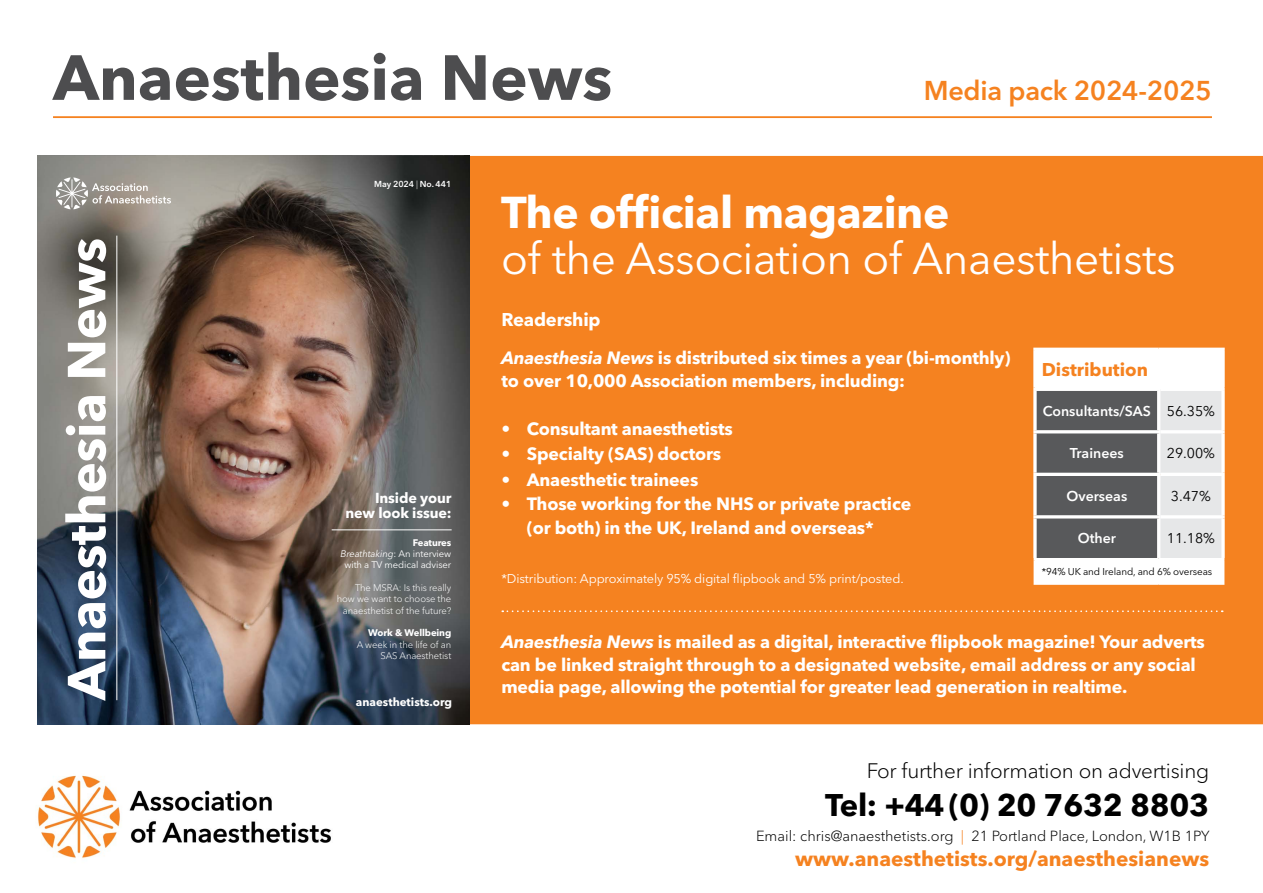
<style>
.page{position:relative;width:1263px;height:893px;background:#fff}
.page>*{position:absolute;margin:0;border:0;box-sizing:border-box;transform-origin:0 0}
.t1{font:700 63px "Avenir Next LT Pro";color:#4d4d4f}
.t2{font:700 52.95px "Avenir Next LT Pro";letter-spacing:-.01em;color:#fff}
.t3{font:44.25px "Avenir Next LT Pro";letter-spacing:-.01em;color:#fff}
.t4{font:700 44.25px "Avenir Next LT Pro";letter-spacing:-.01em;color:#fff}
.t5{font:700 31.05px "Avenir Next LT Pro";letter-spacing:-.01em;color:#000}
.t6{font:600 27px "Avenir Next LT Pro";letter-spacing:-.01em;color:#f58220}
.t7{font:700 20.85px "Avenir Next LT Pro";color:#f58220}
.t8{font:300 20.85px "Avenir Next LT Pro";letter-spacing:-.01em;color:#000}
.t9{font:700 18.3px "Avenir Next LT Pro";color:#f58220}
.t10{font:700 18.3px "Avenir Next LT Pro";letter-spacing:-.01em;color:#fff}
.t11{font:700 17.7px/22.5px "Avenir Next LT Pro";letter-spacing:-.01em;color:#fff}
.t12{font:300 14.55px "Avenir Next LT Pro";color:#000}
.t13{font:700 14.4px/15.1px "Avenir Next LT Pro";letter-spacing:-.01em;color:#fff;text-align:right}
.t14{font:600 14.1px "Avenir Next LT Pro";color:#fff}
.t15{font:14.1px "Avenir Next LT Pro";color:#000}
.t16{font:12.75px "Avenir Next LT Pro";letter-spacing:-.01em;color:#fff}
.t17{font:700 11.55px "Avenir Next LT Pro";color:#fff}
.t18{font:9.9px "Avenir Next LT Pro";letter-spacing:-.01em;color:#000}
.t19{font:300 9.45px/11.4px "Avenir Next LT Pro";letter-spacing:-.01em;color:#fff;text-align:right}
.t20{font:9.45px/11.1px "Avenir Next LT Pro";letter-spacing:-.01em;color:#fff;text-align:right}
.t21{font:700 9.45px "Avenir Next LT Pro";letter-spacing:-.01em;color:#fff}
.t22{font:600 8.7px "Avenir Next LT Pro";letter-spacing:-.01em;color:#fff}
.s1{font-weight:300}
.s2{font-weight:700}
.s3{font-style:italic}
.s4{font-weight:400;color:#000}
.s5{color:#f58220}
</style>
<div class="page">
<img style="left:37px;top:775px;width:294px;height:84px">
<hr style="left:53px;top:116px;width:1159px;height:2px;background:#f58220">
<div style="left:465px;top:157px;width:797px;height:566px;background:#f58220"></div>
<img style="left:38px;top:156px;width:432px;height:568px">
<svg style="left:56px;top:177px;width:115px;height:32px;background:#ada7a0"></svg>
<hr style="left:116px;top:236px;width:1px;height:464px;background:#fff">
<hr style="left:332px;top:530px;width:120px;height:1px;background:#fff">
<svg style="left:468px;top:156px;width:9px;height:4px"></svg>
<svg style="left:468px;top:722px;width:9px;height:3px"></svg>
<div style="left:1035px;top:349px;width:188px;height:40px;background:#fff"></div>
<svg style="left:1037px;top:391px;width:184px;height:167px;background:#88898b"></svg>
<div style="left:1035px;top:559px;width:188px;height:24px;background:#fff"></div>
<hr style="left:1033px;top:558px;width:126px;height:3px;background:#fff">
<hr style="left:1033px;top:561px;width:3px;height:21px;background:#fff">
<hr style="left:1159px;top:558px;width:65px;height:3px;background:#fff">
<hr style="left:1222px;top:561px;width:2px;height:21px;background:#fff">
<hr style="left:1033px;top:582px;width:126px;height:3px;background:#fff">
<hr style="left:1159px;top:582px;width:65px;height:3px;background:#fff">
<svg style="left:1223px;top:351px;width:2px;height:37px"></svg>
<svg style="left:1221px;top:518px;width:4px;height:40px"></svg>
<svg style="left:1033px;top:476px;width:4px;height:39px"></svg>
<hr style="left:1033px;top:515px;width:127px;height:3px;background:#fff">
<svg style="left:1033px;top:518px;width:4px;height:40px"></svg>
<hr style="left:1157px;top:518px;width:3px;height:40px;background:#fff">
<hr style="left:1157px;top:476px;width:3px;height:39px;background:#fff">
<svg style="left:1221px;top:476px;width:4px;height:39px"></svg>
<hr style="left:1160px;top:515px;width:65px;height:3px;background:#fff">
<hr style="left:1160px;top:388px;width:65px;height:3px;background:#fff">
<svg style="left:1221px;top:391px;width:4px;height:39px"></svg>
<hr style="left:1160px;top:430px;width:65px;height:3px;background:#fff">
<svg style="left:1221px;top:433px;width:4px;height:40px"></svg>
<hr style="left:1160px;top:473px;width:65px;height:3px;background:#fff">
<svg style="left:1033px;top:433px;width:4px;height:40px"></svg>
<hr style="left:1157px;top:433px;width:3px;height:40px;background:#fff">
<hr style="left:1033px;top:473px;width:127px;height:3px;background:#fff">
<svg style="left:1033px;top:391px;width:4px;height:39px"></svg>
<hr style="left:1157px;top:391px;width:3px;height:39px;background:#fff">
<hr style="left:1033px;top:430px;width:127px;height:3px;background:#fff">
<hr style="left:1033px;top:388px;width:127px;height:3px;background:#fff">
<hr style="left:1033px;top:348px;width:126px;height:3px;background:#fff">
<svg style="left:1033px;top:351px;width:2px;height:37px"></svg>
<hr style="left:1159px;top:348px;width:66px;height:3px;background:#fff">
<svg style="left:502px;top:610px;width:721px;height:2px"></svg>
<h1 class="t1" style="left:53px;top:39px;width:561px">Anaesthesia News</h1>
<p class="t22" style="left:374px;top:179px;width:78px">May 2024 <span class="s1">|</span> No. 441</p>
<h3 class="t6" style="left:924px;top:74px;width:290px">Media pack 2024-2025</h3>
<h2 class="t2" style="left:54px;top:700px;width:464px;rotate:-90deg">Anaesthesia News</h2>
<p class="t13" style="left:345px;top:490px;width:108px">Inside your new look issue:</p>
<p class="t20" style="left:341px;top:537px;width:112px"><span class="s2">Features<br></span><span class="s3">Breathtaking</span>: An interview with a TV medical adviser</p>
<p class="t19" style="left:337px;top:582px;width:116px">The MSRA: Is this really how we want to choose the anaesthetist of the future?</p>
<p class="t21" style="left:368px;top:627px;width:85px">Work &amp; Wellbeing</p>
<p class="t19" style="left:357px;top:639px;width:96px">A week in the life of an<br>SAS Anaesthetist</p>
<p class="t17" style="left:356px;top:695px;width:98px">anaesthetists.org</p>
<h3 class="t4" style="left:501px;top:185px;width:450px">The official magazine</h3>
<h3 class="t3" style="left:501px;top:232px;width:676px">of the Association of Anaesthetists</h3>
<p class="t10" style="left:501px;top:309px;width:101px">Readership</p>
<p class="t11" style="left:501px;top:347px;width:511px"><span class="s3">Anaesthesia News</span> is distributed six times a year (bi-monthly) to over 10,000 Association members, including:</p>
<p class="t11" style="left:501px;top:417px;width:233px">• Consultant anaesthetists</p>
<p class="t11" style="left:501px;top:443px;width:221px">• Specialty (SAS) doctors</p>
<p class="t11" style="left:501px;top:468px;width:198px">• Anaesthetic trainees</p>
<p class="t11" style="left:527px;top:492px;width:386px;line-height:24px;text-indent:-25px">• Those working for the NHS or private practice (or both) in the UK, Ireland and overseas*</p>
<p class="t16" style="left:501px;top:571px;width:404px">*Distribution: Approximately 95% digital flipbook and 5% print/posted.</p>
<p class="t9" style="left:1042px;top:359px;width:108px">Distribution</p>
<p class="t14" style="left:1043px;top:402px;width:174px">Consultants/SAS <span class="s4">56.35%</span></p>
<p class="t14" style="left:1070px;top:445px;width:55px">Trainees</p>
<p class="t15" style="left:1167px;top:445px;width:50px">29.00%</p>
<p class="t14" style="left:1066px;top:487px;width:62px">Overseas</p>
<p class="t15" style="left:1171px;top:488px;width:41px">3.47%</p>
<p class="t14" style="left:1078px;top:530px;width:40px">Other</p>
<p class="t15" style="left:1167px;top:530px;width:50px">11.18%</p>
<p class="t18" style="left:1042px;top:566px;width:172px">*94% UK and Ireland, and 6% overseas</p>
<p class="t11" style="left:501px;top:631px;width:705px"><span class="s3">Anaesthesia News</span> is mailed as a digital, interactive flipbook magazine! Your adverts can be linked straight through to a designated website, email address or any social media page, allowing the potential for greater lead generation in realtime.</p>
<p class="t8" style="left:867px;top:759px;width:344px">For further information on advertising</p>
<h3 class="t5" style="left:825px;top:786px;width:386px">Tel: +44 (0) 20 7632 8803</h3>
<p class="t12" style="left:756px;top:827px;width:455px">Email: chris@anaesthetists.org <span class="s5">|</span> 21 Portland Place, London, W1B 1PY</p>
<p class="t7" style="left:795px;top:845px;width:416px">www.anaesthetists.org/anaesthesianews</p>
</div>
